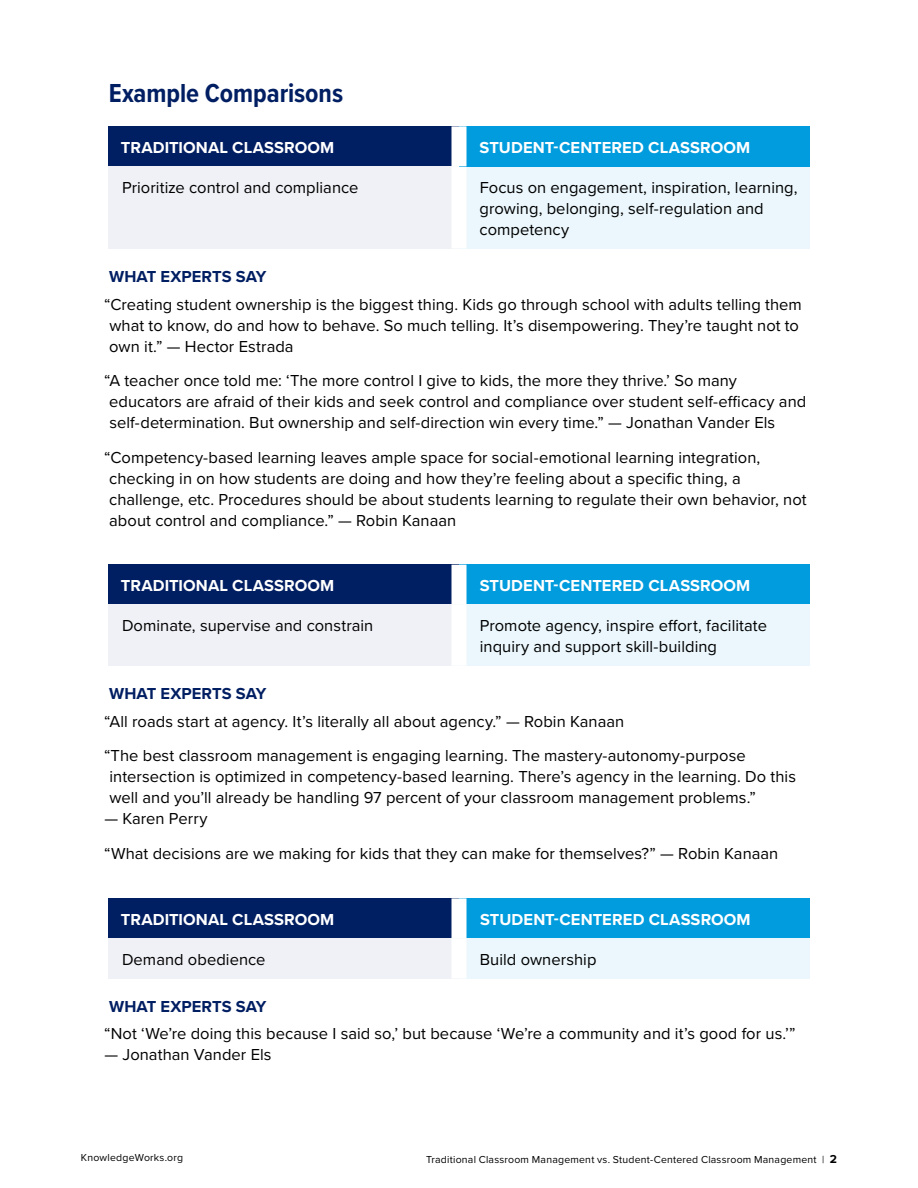
<style>
.page{position:relative;width:918px;height:1188px;background:#fff}
.page>*{position:absolute;margin:0;border:0;box-sizing:border-box;transform-origin:0 0}
.t1{font:700 27px "Proxima Nova Cond";color:#001e62}
.t2{font:16.5px/21px "Proxima Nova";letter-spacing:.005em;color:#000}
.t3{font:700 16.5px "Proxima Nova";letter-spacing:.005em;color:#fff}
.t4{font:700 16.5px "Proxima Nova";color:#001e62}
.t5{font:10.5px "Proxima Nova";letter-spacing:.02em;color:#000}
.s1{font-weight:700;font-size:12px}
</style>
<div class="page">
<div style="left:108px;top:126px;width:351px;height:40px;background:#001e62"></div>
<div style="left:108px;top:166px;width:351px;height:82px;background:#f0f1f6"></div>
<div style="left:459px;top:166px;width:351px;height:82px;background:#ebf7fc"></div>
<div style="left:452px;top:166px;width:14px;height:82px;background:#fff"></div>
<div style="left:108px;top:565px;width:351px;height:40px;background:#001e62"></div>
<div style="left:459px;top:565px;width:351px;height:40px;background:#009cde"></div>
<div style="left:108px;top:605px;width:351px;height:61px;background:#f0f1f6"></div>
<div style="left:459px;top:605px;width:351px;height:61px;background:#ebf7fc"></div>
<div style="left:452px;top:605px;width:14px;height:61px;background:#fff"></div>
<div style="left:108px;top:898px;width:351px;height:40px;background:#001e62"></div>
<div style="left:459px;top:898px;width:351px;height:40px;background:#009cde"></div>
<div style="left:108px;top:938px;width:351px;height:40px;background:#f0f1f6"></div>
<div style="left:459px;top:938px;width:351px;height:40px;background:#ebf7fc"></div>
<div style="left:452px;top:938px;width:14px;height:40px;background:#fff"></div>
<div style="left:459px;top:126px;width:351px;height:40px;background:#009cde"></div>
<div style="left:452px;top:126px;width:14px;height:40px;background:#fff"></div>
<div style="left:452px;top:565px;width:14px;height:40px;background:#fff"></div>
<div style="left:452px;top:898px;width:14px;height:40px;background:#fff"></div>
<h2 class="t1" style="left:109px;top:73px;width:236px">Example Comparisons</h2>
<p class="t3" style="left:121px;top:135px;width:215px">TRADITIONAL CLASSROOM</p>
<p class="t2" style="left:122px;top:176px;width:238px">Prioritize control and compliance</p>
<p class="t3" style="left:480px;top:135px;width:272px">STUDENT-CENTERED CLASSROOM</p>
<p class="t2" style="left:480px;top:176px;width:319px">Focus on engagement, inspiration, learning, growing, belonging, self-regulation and competency</p>
<h3 class="t4" style="left:109px;top:264px;width:159px">WHAT EXPERTS SAY</h3>
<p class="t2" style="left:109px;top:293px;width:694px;text-indent:-5px">“Creating student ownership is the biggest thing. Kids go through school with adults telling them what to know, do and how to behave. So much telling. It’s disempowering. They’re taught not to own it.” — Hector Estrada</p>
<p class="t2" style="left:109px;top:369px;width:699px;text-indent:-5px">“A teacher once told me: ‘The more control I give to kids, the more they thrive.’ So many educators are afraid of their kids and seek control and compliance over student self-efficacy and self-determination. But ownership and self-direction win every time.” — Jonathan Vander Els</p>
<p class="t2" style="left:109px;top:446px;width:699px;text-indent:-5px">“Competency-based learning leaves ample space for social-emotional learning integration, checking in on how students are doing and how they’re feeling about a specific thing, a challenge, etc. Procedures should be about students learning to regulate their own behavior, not about control and compliance.” — Robin Kanaan</p>
<p class="t3" style="left:121px;top:573px;width:215px">TRADITIONAL CLASSROOM</p>
<p class="t2" style="left:122px;top:615px;width:253px">Dominate, supervise and constrain</p>
<p class="t3" style="left:480px;top:573px;width:272px">STUDENT-CENTERED CLASSROOM</p>
<p class="t2" style="left:480px;top:615px;width:289px">Promote agency, inspire effort, facilitate inquiry and support skill-building</p>
<h3 class="t4" style="left:109px;top:681px;width:159px">WHAT EXPERTS SAY</h3>
<p class="t2" style="left:104px;top:710px;width:522px">“All roads start at agency. It’s literally all about agency.” — Robin Kanaan</p>
<p class="t2" style="left:109px;top:744px;width:688px;text-indent:-5px">“The best classroom management is engaging learning. The mastery-autonomy-purpose intersection is optimized in competency-based learning. There’s agency in the learning. Do this well and you’ll already be handling 97 percent of your classroom management problems.”</p>
<p class="t2" style="left:104px;top:807px;width:105px">— Karen Perry</p>
<p class="t2" style="left:104px;top:842px;width:676px">“What decisions are we making for kids that they can make for themselves?” — Robin Kanaan</p>
<p class="t3" style="left:121px;top:907px;width:215px">TRADITIONAL CLASSROOM</p>
<p class="t2" style="left:122px;top:948px;width:145px">Demand obedience</p>
<p class="t3" style="left:480px;top:907px;width:272px">STUDENT-CENTERED CLASSROOM</p>
<p class="t2" style="left:480px;top:948px;width:118px">Build ownership</p>
<h3 class="t4" style="left:109px;top:994px;width:159px">WHAT EXPERTS SAY</h3>
<p class="t2" style="left:104px;top:1023px;width:693px">“Not ‘We’re doing this because I said so,’ but because ‘We’re a community and it’s good for us.’”</p>
<p class="t2" style="left:104px;top:1044px;width:169px">— Jonathan Vander Els</p>
<p class="t5" style="left:81px;top:1150px;width:104px">KnowledgeWorks.org</p>
<p class="t5" style="left:426px;top:1151px;width:412px">Traditional Classroom Management vs. Student-Centered Classroom Management | <span class="s1">2</span></p>
</div>
